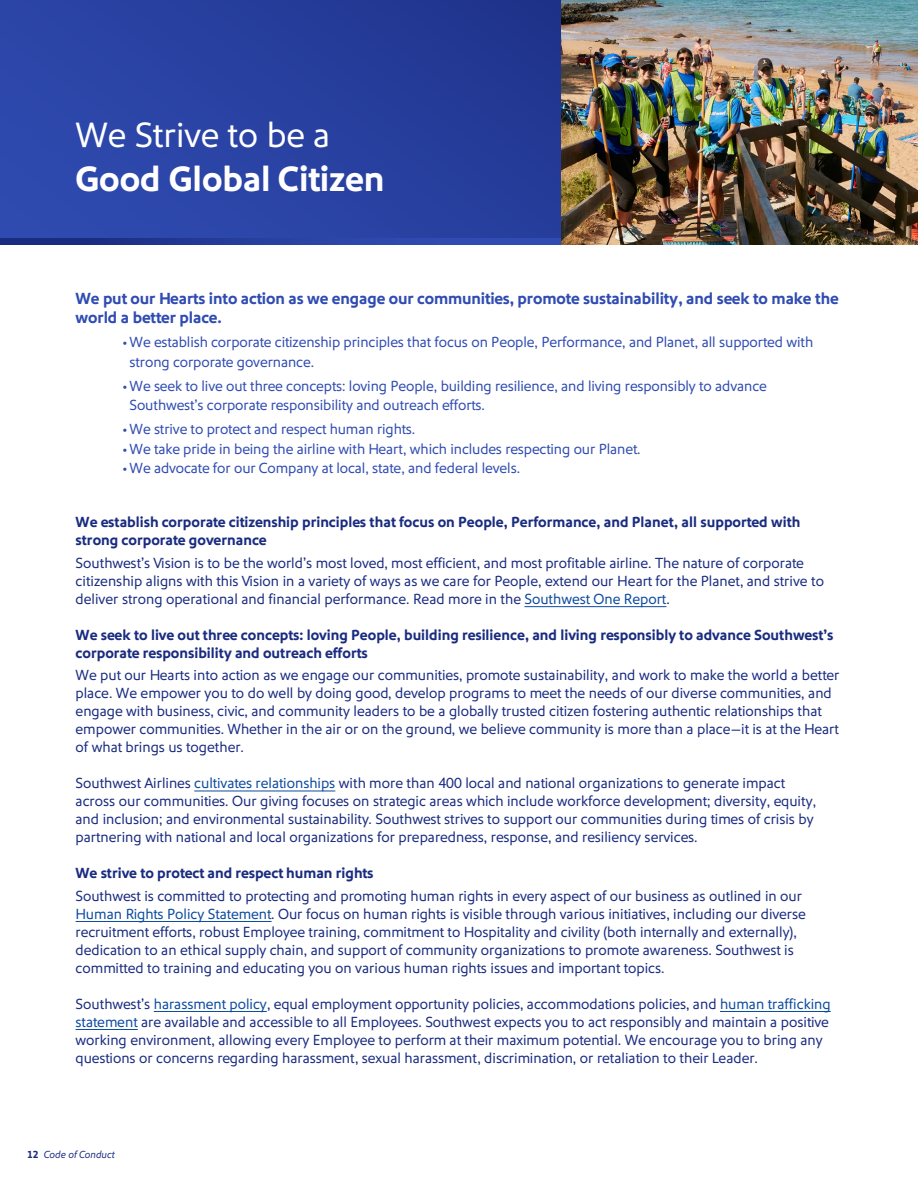
<style>
.page{position:relative;width:918px;height:1188px;background:#fff}
.page>*{position:absolute;margin:0;border:0;box-sizing:border-box;transform-origin:0 0}
.t1{font:700 36px "Southwest Sans";color:#fff}
.t2{font:36px "Southwest Sans";color:#fff}
.t3{font:700 16.5px/19.5px "Southwest Sans";letter-spacing:-.005em;color:#304cb2}
.t4{font:15px/18px "Southwest Sans";color:#1a2c80}
.t5{font:15px/19.5px "Southwest Sans";letter-spacing:-.005em;color:#304cb2}
.t6{font:700 15px/18px "Southwest Sans";color:#1a2c80}
.t7{font:italic 10.5px "Southwest Sans";color:#1a2c80}
.s1{color:#0d4ba0}
.s2{font-weight:700;font-style:normal}
</style>
<div class="page">
<div style="left:0;top:0;width:562px;height:241px;background:linear-gradient(to right,#2e49ad,#223893)"></div>
<svg style="left:0;top:239px;width:562px;height:5px;background:#263e9c"></svg>
<hr style="left:524px;top:606px;width:142px;height:1px;background:#0d4ba0">
<hr style="left:194px;top:791px;width:141px;height:1px;background:#0d4ba0">
<hr style="left:76px;top:921px;width:196px;height:1px;background:#0d4ba0">
<hr style="left:154px;top:1011px;width:113px;height:1px;background:#0d4ba0">
<hr style="left:720px;top:1011px;width:111px;height:1px;background:#0d4ba0">
<hr style="left:76px;top:1029px;width:62px;height:1px;background:#0d4ba0">
<img style="left:562px;top:0;width:356px;height:244px">
<h1 class="t2" style="left:76px;top:116px;width:256px">We Strive to be a</h1>
<h1 class="t1" style="left:76px;top:158px;width:311px">Good Global Citizen</h1>
<h4 class="t3" style="left:76px;top:289px;width:765px">We put our Hearts into action as we engage our communities, promote sustainability, and seek to make the world a better place.</h4>
<p class="t5" style="left:130px;top:333px;width:685px;text-indent:-7px">• We establish corporate citizenship principles that focus on People, Performance, and Planet, all supported with strong corporate governance.</p>
<p class="t5" style="left:130px;top:377px;width:639px;text-indent:-7px">• We seek to live out three concepts: loving People, building resilience, and living responsibly to advance<br>Southwest’s corporate responsibility and outreach efforts.</p>
<p class="t5" style="left:123px;top:420px;width:294px">• We strive to protect and respect human rights.</p>
<p class="t5" style="left:123px;top:440px;width:519px">• We take pride in being the airline with Heart, which includes respecting our Planet.</p>
<p class="t5" style="left:123px;top:459px;width:399px">• We advocate for our Company at local, state, and federal levels.</p>
<p class="t6" style="left:76px;top:514px;width:727px">We establish corporate citizenship principles that focus on People, Performance, and Planet, all supported with strong corporate governance</p>
<p class="t4" style="left:76px;top:554px;width:750px">Southwest’s Vision is to be the world’s most loved, most efficient, and most profitable airline. The nature of corporate citizenship aligns with this Vision in a variety of ways as we care for People, extend our Heart for the Planet, and strive to deliver strong operational and financial performance. Read more in the <span class="s1">Southwest One Report</span>.</p>
<p class="t6" style="left:76px;top:626px;width:759px">We seek to live out three concepts: loving People, building resilience, and living responsibly to advance Southwest’s corporate responsibility and outreach efforts</p>
<p class="t4" style="left:76px;top:667px;width:765px">We put our Hearts into action as we engage our communities, promote sustainability, and work to make the world a better place. We empower you to do well by doing good, develop programs to meet the needs of our diverse communities, and engage with business, civic, and community leaders to be a globally trusted citizen fostering authentic relationships that empower communities. Whether in the air or on the ground, we believe community is more than a place—it is at the Heart of what brings us together.</p>
<p class="t4" style="left:76px;top:775px;width:742px">Southwest Airlines <span class="s1">cultivates relationships</span> with more than 400 local and national organizations to generate impact across our communities. Our giving focuses on strategic areas which include workforce development; diversity, equity, and inclusion; and environmental sustainability. Southwest strives to support our communities during times of crisis by partnering with national and local organizations for preparedness, response, and resiliency services.</p>
<p class="t6" style="left:76px;top:865px;width:299px">We strive to protect and respect human rights</p>
<p class="t4" style="left:76px;top:887px;width:732px">Southwest is committed to protecting and promoting human rights in every aspect of our business as outlined in our <span class="s1">Human Rights Policy Statement</span>. Our focus on human rights is visible through various initiatives, including our diverse recruitment efforts, robust Employee training, commitment to Hospitality and civility (both internally and externally), dedication to an ethical supply chain, and support of community organizations to promote awareness. Southwest is committed to training and educating you on various human rights issues and important topics.</p>
<p class="t4" style="left:76px;top:995px;width:757px">Southwest’s <span class="s1">harassment policy</span>, equal employment opportunity policies, accommodations policies, and <span class="s1">human trafficking statement</span> are available and accessible to all Employees. Southwest expects you to act responsibly and maintain a positive working environment, allowing every Employee to perform at their maximum potential. We encourage you to bring any questions or concerns regarding harassment, sexual harassment, discrimination, or retaliation to their Leader.</p>
<p class="t7" style="left:27px;top:1148px;width:89px"><span class="s2">12</span> Code of Conduct</p>
</div>
